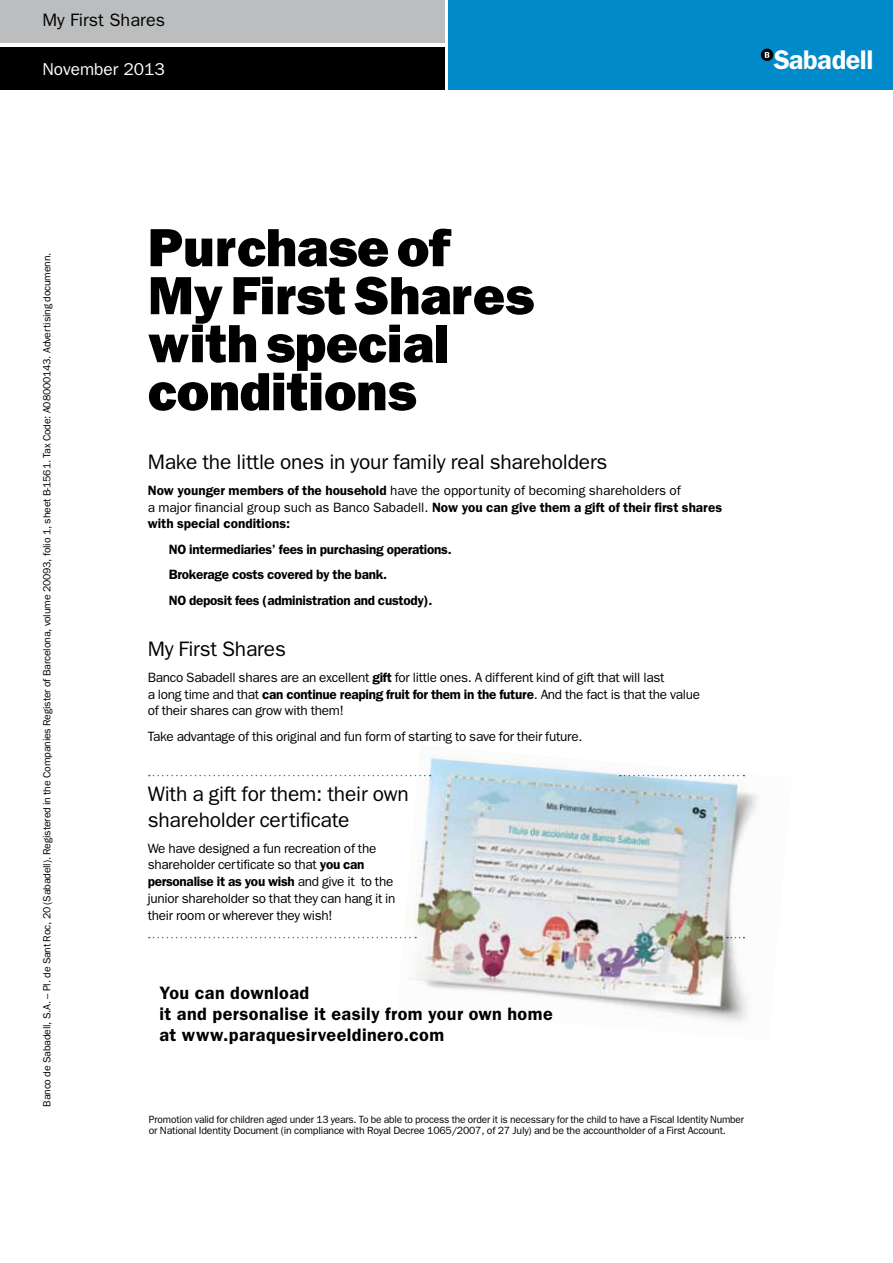
<style>
.page{position:relative;width:893px;height:1263px;background:#fff}
.page>*{position:absolute;margin:0;border:0;box-sizing:border-box;transform-origin:0 0}
.t1{font:800 54px/48px "Franklin Gothic";letter-spacing:-.005em;color:#000}
.t2{font:600 27.15px "Franklin Gothic";letter-spacing:-.02em;color:#fff}
.t3{font:21px/26.2px "Franklin Gothic";letter-spacing:-.01em;color:#000}
.t4{font:600 18px/21px "Franklin Gothic";letter-spacing:.025em;color:#000}
.t5{font:18px "Franklin Gothic";color:#000}
.t6{font:17.25px "Franklin Gothic";color:#fff}
.t7{font:13.5px/16.8px "Franklin Gothic";letter-spacing:-.02em;color:#000}
.t8{font:600 13.5px/16.8px "Franklin Gothic";color:#000}
.t9{font:600 13.5px/25.3px "Franklin Gothic";letter-spacing:-.02em;color:#000}
.t10{font:10.5px/10.5px "Franklin Gothic";letter-spacing:-.02em;color:#000}
.s1{font-weight:400}
.s2{font-weight:600}
</style>
<div class="page">
<img style="left:400px;top:755px;width:357px;height:267px">
<div style="left:0;top:0;width:444px;height:43px;background:#bbbdbe"></div>
<div style="left:0;top:47px;width:444px;height:42px;background:#000"></div>
<div style="left:449px;top:0;width:444px;height:89px;background:#008ac9"></div>
<svg style="left:761px;top:49px;width:12px;height:12px"></svg>
<svg style="left:765px;top:52px;width:4px;height:6px"></svg>
<svg style="left:149px;top:775px;width:282px;height:1px"></svg>
<svg style="left:620px;top:775px;width:124px;height:1px"></svg>
<svg style="left:727px;top:937px;width:17px;height:1px"></svg>
<svg style="left:149px;top:937px;width:267px;height:1px"></svg>
<h3 class="t5" style="left:43px;top:10px;width:124px">My First Shares</h3>
<p class="t6" style="left:43px;top:59px;width:124px">November 2013</p>
<h2 class="t2" style="left:774px;top:44px;width:101px">Sabadell</h2>
<p class="t10" style="left:42px;top:1107px;width:856px;rotate:-90deg">Banco de Sabadell, S.A. – Pl. de Sant Roc, 20 (Sabadell). Registered in the Companies Register of Barcelona, volume 20093, folio 1, sheet B-1561. Tax Code: A08000143. Advertising documenn.</p>
<h1 class="t1" style="left:148px;top:224px;width:388px">Purchase of<br>My First Shares with special conditions</h1>
<h3 class="t3" style="left:148px;top:449px;width:461px">Make the little ones in your family real shareholders</h3>
<p class="t8" style="left:148px;top:482px;width:576px">Now younger members of the household <span class="s1">have the opportunity of becoming shareholders of<br>a major financial group such as Banco Sabadell.</span> Now you can give them a gift of their first shares with special conditions:</p>
<p class="t9" style="left:169px;top:537px;width:284px">NO intermediaries’ fees in purchasing operations.<br>Brokerage costs covered by the bank.<br>NO deposit fees (administration and custody).</p>
<h3 class="t3" style="left:148px;top:636px;width:140px">My First Shares</h3>
<p class="t7" style="left:148px;top:669px;width:554px">Banco Sabadell shares are an excellent <span class="s2">gift</span> for little ones. A different kind of gift that will last<br>a long time and that <span class="s2">can continue reaping fruit for them in the future</span>. And the fact is that the value of their shares can grow with them!</p>
<p class="t7" style="left:148px;top:728px;width:436px">Take advantage of this original and fun form of starting to save for their future.</p>
<h3 class="t3" style="left:148px;top:781px;width:263px">With a gift for them: their own shareholder certificate</h3>
<p class="t7" style="left:148px;top:840px;width:249px">We have designed a fun recreation of the shareholder certificate so that <span class="s2">you can personalise it as you wish</span> and give it to the junior shareholder so that they can hang it in their room or wherever they wish!</p>
<h3 class="t4" style="left:159px;top:982px;width:395px">You can download<br>it and personalise it easily from your own home at www.paraquesirveeldinero.com</h3>
<p class="t10" style="left:149px;top:1114px;width:597px">Promotion valid for children aged under 13 years. To be able to process the order it is necessary for the child to have a Fiscal Identity Number or National Identity Document (in compliance with Royal Decree 1065/2007, of 27 July) and be the accountholder of a First Account.</p>
</div>
